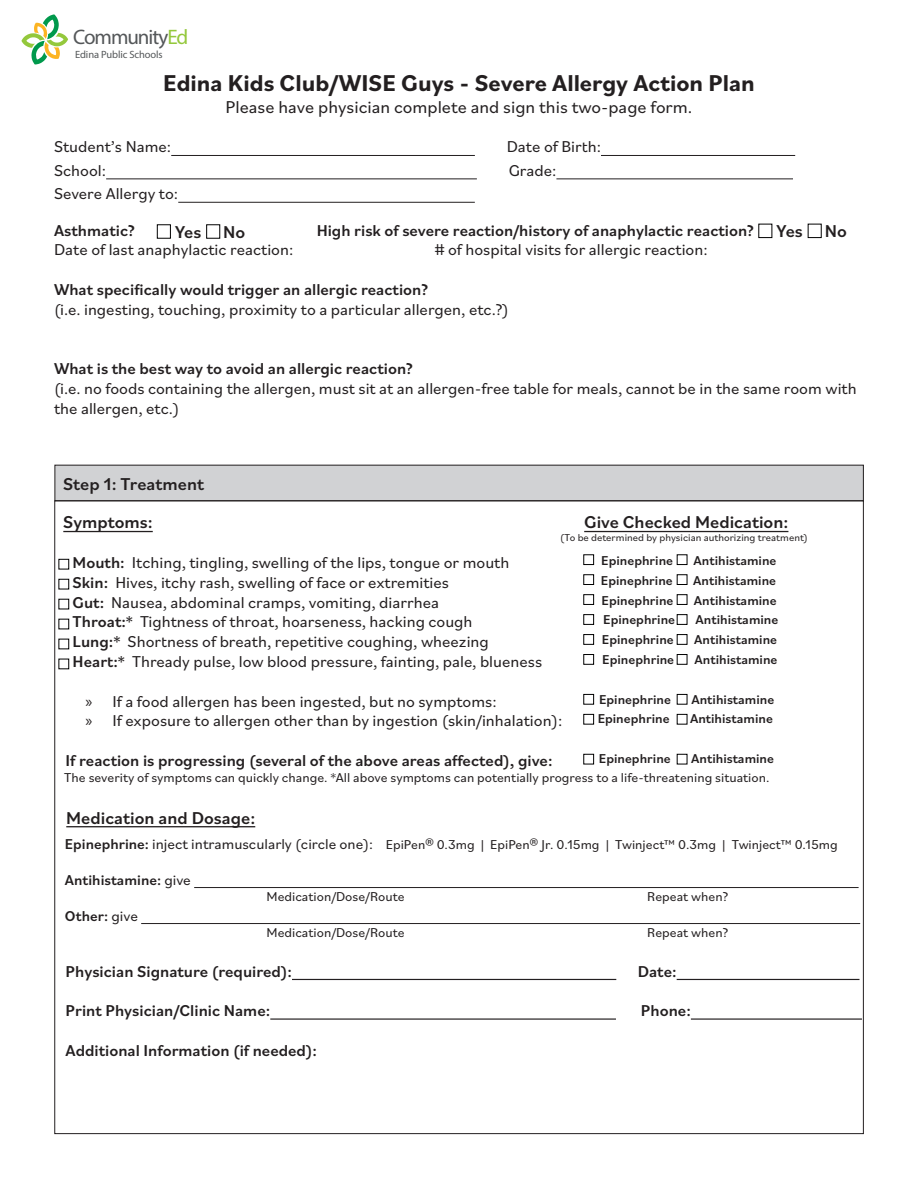
<style>
.page{position:relative;width:918px;height:1188px;background:#fff}
.page>*{position:absolute;margin:0;border:0;box-sizing:border-box;transform-origin:0 0}
.t1{font:700 24px "Bilo";color:#231f20}
.t2{font:21px "Myriad Pro";letter-spacing:-.05em;color:#545759}
.t3{font:500 18px "Bilo";color:#231f20}
.t4{font:18px "Bilo";color:#231f20}
.t5{font:16.5px/19.8px "Bilo";color:#231f20}
.t6{font:500 16.5px "Bilo";color:#231f20}
.t7{font:500 15px "Bilo";color:#231f20}
.t8{font:13.5px "Bilo";color:#231f20}
.t9{font:500 13.5px "Bilo";color:#231f20}
.t10{font:10.5px "Bilo";color:#231f20}
.t11{font:10.5px "Myriad Pro";letter-spacing:-.01em;color:#545759}
.s1{color:#94c83c}
.s2{font-weight:500}
.s3{font-family:"Myriad Pro"}
.s4{font-weight:500;font-size:15px}
.s5{font-size:15px}
.s6{font-weight:400}
</style>
<div class="page">
<svg style="left:21px;top:14px;width:47px;height:51px"></svg>
<hr style="left:171px;top:155px;width:304px;height:1px;background:#231f20">
<hr style="left:601px;top:155px;width:194px;height:1px;background:#231f20">
<hr style="left:106px;top:178px;width:371px;height:1px;background:#231f20">
<hr style="left:556px;top:178px;width:237px;height:1px;background:#231f20">
<hr style="left:178px;top:202px;width:297px;height:1px;background:#231f20">
<div style="left:55px;top:465px;width:808px;height:36px;background:#d1d2d4"></div>
<div style="left:157px;top:224px;width:14px;height:15px;border:1px solid #000"></div>
<div style="left:206px;top:224px;width:14px;height:15px;border:1px solid #000"></div>
<hr style="left:63px;top:531px;width:90px;height:1px;background:#231f20">
<hr style="left:584px;top:531px;width:204px;height:1px;background:#231f20">
<hr style="left:66px;top:826px;width:189px;height:1px;background:#231f20">
<hr style="left:194px;top:887px;width:665px;height:1px;background:#231f20">
<hr style="left:141px;top:923px;width:719px;height:1px;background:#231f20">
<hr style="left:292px;top:979px;width:324px;height:1px;background:#231f20">
<hr style="left:677px;top:979px;width:182px;height:1px;background:#231f20">
<hr style="left:270px;top:1018px;width:346px;height:2px;background:#231f20">
<hr style="left:691px;top:1018px;width:171px;height:2px;background:#231f20">
<div style="left:58px;top:559px;width:11px;height:10px;border:1px solid #000"></div>
<div style="left:583px;top:554px;width:11px;height:11px;border:1px solid #000"></div>
<div style="left:583px;top:574px;width:11px;height:11px;border:1px solid #000"></div>
<div style="left:583px;top:594px;width:11px;height:11px;border:1px solid #000"></div>
<div style="left:583px;top:614px;width:11px;height:11px;border:1px solid #000"></div>
<div style="left:583px;top:634px;width:11px;height:11px;border:1px solid #000"></div>
<div style="left:583px;top:654px;width:11px;height:11px;border:1px solid #000"></div>
<div style="left:677px;top:554px;width:10px;height:11px;border:1px solid #000"></div>
<div style="left:677px;top:574px;width:10px;height:11px;border:1px solid #000"></div>
<div style="left:677px;top:594px;width:10px;height:11px;border:1px solid #000"></div>
<div style="left:677px;top:614px;width:10px;height:11px;border:1px solid #000"></div>
<div style="left:677px;top:634px;width:10px;height:11px;border:1px solid #000"></div>
<div style="left:677px;top:654px;width:10px;height:11px;border:1px solid #000"></div>
<div style="left:583px;top:694px;width:11px;height:11px;border:1px solid #000"></div>
<div style="left:583px;top:714px;width:11px;height:11px;border:1px solid #000"></div>
<div style="left:677px;top:694px;width:10px;height:11px;border:1px solid #000"></div>
<div style="left:677px;top:714px;width:10px;height:11px;border:1px solid #000"></div>
<div style="left:583px;top:754px;width:11px;height:10px;border:1px solid #000"></div>
<div style="left:677px;top:754px;width:10px;height:10px;border:1px solid #000"></div>
<div style="left:758px;top:224px;width:14px;height:14px;border:1px solid #000"></div>
<div style="left:808px;top:224px;width:14px;height:14px;border:1px solid #000"></div>
<p class="t2" style="left:73px;top:24px;width:117px">Community<span class="s1">Ed</span></p>
<p class="t11" style="left:75px;top:48px;width:89px">Edina Public Schools</p>
<p class="t1" style="left:163px;top:67px;width:593px">Edina Kids Club/WISE Guys - Severe Allergy Action Plan</p>
<p class="t4" style="left:225px;top:95px;width:469px">Please have physician complete and sign this two-page form.</p>
<p class="t5" style="left:54px;top:136px;width:119px">Student’s Name:</p>
<p class="t5" style="left:507px;top:136px;width:96px">Date of Birth:</p>
<p class="t5" style="left:54px;top:160px;width:54px">School:</p>
<p class="t5" style="left:509px;top:160px;width:49px">Grade:</p>
<p class="t5" style="left:54px;top:183px;width:126px">Severe Allergy to:</p>
<p class="t6" style="left:54px;top:219px;width:82px">Asthmatic?</p>
<p class="t6" style="left:317px;top:219px;width:439px">High risk of severe reaction/history of anaphylactic reaction?</p>
<p class="t5" style="left:54px;top:239px;width:241px">Date of last anaphylactic reaction:</p>
<p class="t5" style="left:435px;top:239px;width:275px"># of hospital visits for allergic reaction:</p>
<p class="t6" style="left:54px;top:278px;width:376px">What specifically would trigger an allergic reaction?</p>
<p class="t5" style="left:54px;top:299px;width:456px">(i.e. ingesting, touching, proximity to a particular allergen, etc.?)</p>
<p class="t3" style="left:175px;top:219px;width:28px">Yes</p>
<p class="t3" style="left:223px;top:219px;width:24px">No</p>
<p class="t3" style="left:777px;top:219px;width:28px">Yes</p>
<p class="t3" style="left:825px;top:219px;width:24px">No</p>
<p class="t6" style="left:54px;top:357px;width:361px">What is the best way to avoid an allergic reaction?</p>
<p class="t5" style="left:54px;top:378px;width:804px">(i.e. no foods containing the allergen, must sit at an allergen-free table for meals, cannot be in the same room with the allergen, etc.)</p>
<p class="t3" style="left:63px;top:471px;width:142px">Step 1: Treatment</p>
<p class="t3" style="left:63px;top:510px;width:91px">Symptoms:</p>
<p class="t3" style="left:584px;top:510px;width:206px">Give Checked Medication:</p>
<p class="t10" style="left:560px;top:530px;width:249px">(To be determined by physician authorizing treatment)</p>
<p class="t5" style="left:73px;top:552px;width:438px"><span class="s2">Mouth:</span> Itching, tingling, swelling of the lips, tongue or mouth</p>
<p class="t9" style="left:601px;top:551px;width:73px">Epinephrine</p>
<p class="t9" style="left:694px;top:551px;width:84px">Antihistamine</p>
<p class="t5" style="left:73px;top:572px;width:378px"><span class="s2">Skin:</span> Hives, itchy rash, swelling of face or extremities</p>
<p class="t9" style="left:601px;top:571px;width:73px">Epinephrine</p>
<p class="t9" style="left:693px;top:571px;width:84px">Antihistamine</p>
<p class="t5" style="left:73px;top:592px;width:368px"><span class="s2">Gut:</span> Nausea, abdominal cramps, vomiting, diarrhea</p>
<p class="t9" style="left:602px;top:591px;width:73px">Epinephrine</p>
<p class="t9" style="left:694px;top:591px;width:84px">Antihistamine</p>
<p class="t5" style="left:73px;top:611px;width:401px"><span class="s2">Throat:*</span> Tightness of throat, hoarseness, hacking cough</p>
<p class="t9" style="left:603px;top:611px;width:73px">Epinephrine</p>
<p class="t9" style="left:696px;top:611px;width:84px">Antihistamine</p>
<p class="t5" style="left:73px;top:631px;width:418px"><span class="s2">Lung:*</span> Shortness of breath, repetitive coughing, wheezing</p>
<p class="t9" style="left:602px;top:630px;width:73px">Epinephrine</p>
<p class="t9" style="left:694px;top:630px;width:84px">Antihistamine</p>
<p class="t5" style="left:73px;top:651px;width:471px"><span class="s2">Heart:*</span> Thready pulse, low blood pressure, fainting, pale, blueness</p>
<p class="t9" style="left:602px;top:650px;width:73px">Epinephrine</p>
<p class="t9" style="left:695px;top:650px;width:84px">Antihistamine</p>
<p class="t5" style="left:86px;top:691px;width:413px"><span class="s3">»</span> If a food allergen has been ingested, but no symptoms:</p>
<p class="t9" style="left:599px;top:690px;width:73px">Epinephrine</p>
<p class="t9" style="left:691px;top:690px;width:84px">Antihistamine</p>
<p class="t5" style="left:86px;top:710px;width:478px"><span class="s3">»</span> If exposure to allergen other than by ingestion (skin/inhalation):</p>
<p class="t9" style="left:598px;top:710px;width:73px">Epinephrine</p>
<p class="t9" style="left:690px;top:710px;width:84px">Antihistamine</p>
<p class="t6" style="left:66px;top:749px;width:488px">If reaction is progressing (several of the above areas affected), give:</p>
<p class="t9" style="left:599px;top:749px;width:73px">Epinephrine</p>
<p class="t9" style="left:691px;top:749px;width:84px">Antihistamine</p>
<p class="t8" style="left:64px;top:768px;width:707px">The severity of symptoms can quickly change. *All above symptoms can potentially progress to a life-threatening situation.</p>
<p class="t3" style="left:66px;top:805px;width:190px">Medication and Dosage:</p>
<p class="t8" style="left:65px;top:835px;width:774px"><span class="s4">Epinephrine:</span> <span class="s5">inject intramuscularly (circle one):</span> EpiPen® 0.3mg | EpiPen® Jr. 0.15mg | Twinject™ 0.3mg | Twinject™ 0.15mg</p>
<p class="t7" style="left:65px;top:869px;width:127px">Antihistamine: <span class="s6">give</span></p>
<p class="t8" style="left:267px;top:887px;width:140px">Medication/Dose/Route</p>
<p class="t8" style="left:647px;top:887px;width:83px">Repeat when?</p>
<p class="t7" style="left:65px;top:905px;width:74px">Other: <span class="s6">give</span></p>
<p class="t8" style="left:267px;top:923px;width:140px">Medication/Dose/Route</p>
<p class="t8" style="left:647px;top:923px;width:83px">Repeat when?</p>
<p class="t6" style="left:66px;top:960px;width:228px">Physician Signature (required):</p>
<p class="t6" style="left:638px;top:960px;width:40px">Date:</p>
<p class="t6" style="left:66px;top:999px;width:206px">Print Physician/Clinic Name:</p>
<p class="t6" style="left:641px;top:999px;width:51px">Phone:</p>
<p class="t6" style="left:66px;top:1039px;width:253px">Additional Information (if needed):</p>
</div>
